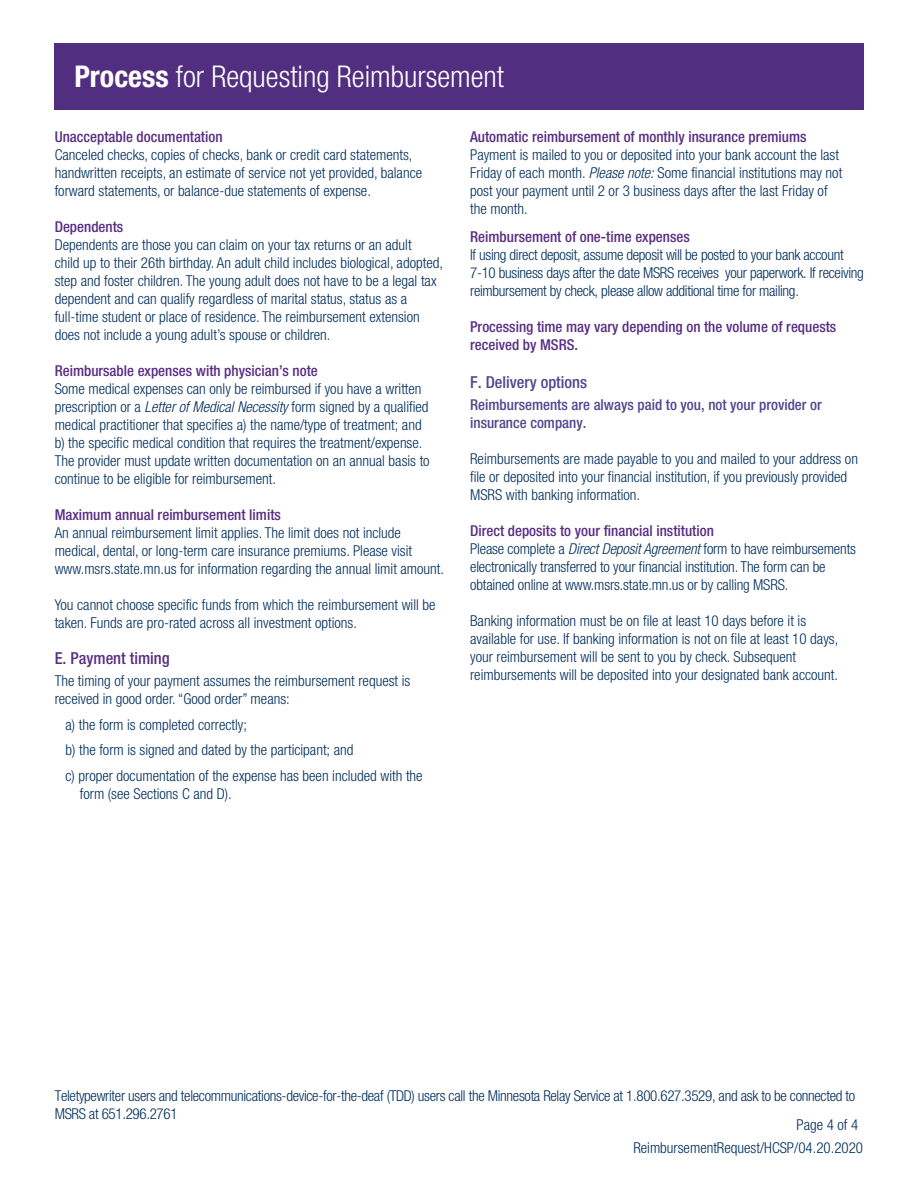
<style>
.page{position:relative;width:918px;height:1188px;background:#fff}
.page>*{position:absolute;margin:0;border:0;box-sizing:border-box;transform-origin:0 0}
.t1{font:300 condensed 30px "Helvetica Neue LT Std";color:#fff}
.t2{font:500 condensed 16.5px "Helvetica Neue LT Std";color:#51458e}
.t3{font:500 condensed 16.5px "Helvetica Neue LT Std";color:#592d83}
.body_copy_-_size_10{font:300 condensed 15px/18px "Helvetica Neue LT Std";color:#002e5c}
.body_copy_-_size_10-2{font:300 condensed 15px/18px "Helvetica Neue LT Std";letter-spacing:-.02em;color:#002e5c}
.H5_-last_page_notes{font:500 condensed 15px "Helvetica Neue LT Std";color:#592d83}
.H5_-last_page_notes-2{font:500 condensed 15px/18px "Helvetica Neue LT Std";color:#51458e}
.s1{font-weight:700}
.s2{font-style:italic}
</style>
<div class="page">
<div style="left:54px;top:44px;width:810px;height:66px;background:#522e81"></div>
<p class="t1" style="left:74px;top:60px;width:431px"><span class="s1">Process</span> for Requesting Reimbursement</p>
<p class="H5_-last_page_notes" style="left:55px;top:127px;width:169px">Unacceptable documentation</p>
<p class="body_copy_-_size_10" style="left:55px;top:145px;width:369px">Canceled checks, copies of checks, bank or credit card statements, handwritten receipts, an estimate of service not yet provided, balance forward statements, or balance-due statements of expense.</p>
<p class="H5_-last_page_notes" style="left:55px;top:217px;width:70px">Dependents</p>
<p class="body_copy_-_size_10" style="left:55px;top:235px;width:390px">Dependents are those you can claim on your tax returns or an adult<br>child up to their 26th birthday. An adult child includes biological, adopted, step and foster children. The young adult does not have to be a legal tax dependent and can qualify regardless of marital status, status as a full-time student or place of residence. The reimbursement extension does not include a young adult’s spouse or children.</p>
<p class="H5_-last_page_notes" style="left:55px;top:361px;width:265px">Reimbursable expenses with physician’s note</p>
<p class="body_copy_-_size_10" style="left:55px;top:379px;width:368px">Some medical expenses can only be reimbursed if you have a written</p>
<p class="body_copy_-_size_10" style="left:55px;top:397px;width:377px">prescription or a <span class="s2">Letter of Medical Necessity</span> form signed by a qualified medical practitioner that specifies a) the name/type of treatment; and b) the specific medical condition that requires the treatment/expense.<br>The provider must update written documentation on an annual basis to</p>
<p class="body_copy_-_size_10" style="left:55px;top:469px;width:223px">continue to be eligible for reimbursement.</p>
<p class="H5_-last_page_notes" style="left:55px;top:505px;width:228px">Maximum annual reimbursement limits</p>
<p class="body_copy_-_size_10" style="left:55px;top:523px;width:348px">An annual reimbursement limit applies. The limit does not include</p>
<p class="body_copy_-_size_10" style="left:55px;top:541px;width:359px">medical, dental, or long-term care insurance premiums. Please visit</p>
<p class="body_copy_-_size_10" style="left:55px;top:559px;width:391px">www.msrs.state.mn.us for information regarding the annual limit amount.</p>
<p class="body_copy_-_size_10" style="left:55px;top:595px;width:382px">You cannot choose specific funds from which the reimbursement will be taken. Funds are pro-rated across all investment options.</p>
<p class="t3" style="left:55px;top:648px;width:117px">E. Payment timing</p>
<p class="body_copy_-_size_10" style="left:55px;top:672px;width:357px">The timing of your payment assumes the reimbursement request is received in good order. “Good order” means:</p>
<p class="body_copy_-_size_10" style="left:65px;top:716px;width:183px">a) the form is completed correctly;</p>
<p class="body_copy_-_size_10" style="left:65px;top:741px;width:290px">b) the form is signed and dated by the participant; and</p>
<p class="body_copy_-_size_10" style="left:65px;top:767px;width:359px">c) proper documentation of the expense has been included with the</p>
<p class="body_copy_-_size_10" style="left:80px;top:785px;width:153px">form (see Sections C and D).</p>
<p class="H5_-last_page_notes" style="left:470px;top:127px;width:338px">Automatic reimbursement of monthly insurance premiums</p>
<p class="body_copy_-_size_10" style="left:470px;top:145px;width:374px">Payment is mailed to you or deposited into your bank account the last Friday of each month. <span class="s2">Please note:</span> Some financial institutions may not post your payment until 2 or 3 business days after the last Friday of the month.</p>
<p class="H5_-last_page_notes" style="left:470px;top:228px;width:221px">Reimbursement of one-time expenses</p>
<p class="body_copy_-_size_10-2" style="left:470px;top:246px;width:395px">If using direct deposit, assume deposit will be posted to your bank account<br>7-10 business days after the date MSRS receives your paperwork. If receiving reimbursement by check, please allow additional time for mailing.</p>
<p class="H5_-last_page_notes" style="left:470px;top:318px;width:368px">Processing time may vary depending on the volume of requests</p>
<p class="H5_-last_page_notes" style="left:470px;top:336px;width:110px">received by MSRS.</p>
<h4 class="t2" style="left:470px;top:372px;width:118px">F. Delivery options</h4>
<p class="H5_-last_page_notes-2" style="left:470px;top:396px;width:353px">Reimbursements are always paid to you, not your provider or insurance company.</p>
<p class="body_copy_-_size_10" style="left:470px;top:450px;width:389px">Reimbursements are made payable to you and mailed to your address on file or deposited into your financial institution, if you previously provided<br>MSRS with banking information.</p>
<p class="H5_-last_page_notes" style="left:470px;top:522px;width:245px">Direct deposits to your financial institution</p>
<p class="body_copy_-_size_10" style="left:470px;top:540px;width:387px">Please complete a <span class="s2">Direct Deposit Agreement</span> form to have reimbursements electronically transferred to your financial institution. The form can be obtained online at www.msrs.state.mn.us or by calling MSRS.</p>
<p class="body_copy_-_size_10" style="left:470px;top:612px;width:370px">Banking information must be on file at least 10 days before it is available for use. If banking information is not on file at least 10 days, your reimbursement will be sent to you by check. Subsequent reimbursements will be deposited into your designated bank account.</p>
<p class="body_copy_-_size_10-2" style="left:55px;top:1087px;width:802px">Teletypewriter users and telecommunications-device-for-the-deaf (TDD) users call the Minnesota Relay Service at 1.800.627.3529, and ask to be connected to<br>MSRS at 651.296.2761</p>
<p class="body_copy_-_size_10" style="left:633px;top:1139px;width:231px">ReimbursementRequest/HCSP/04.20.2020</p>
<p class="body_copy_-_size_10" style="left:796px;top:1115px;width:63px">Page 4 of 4</p>
</div>
